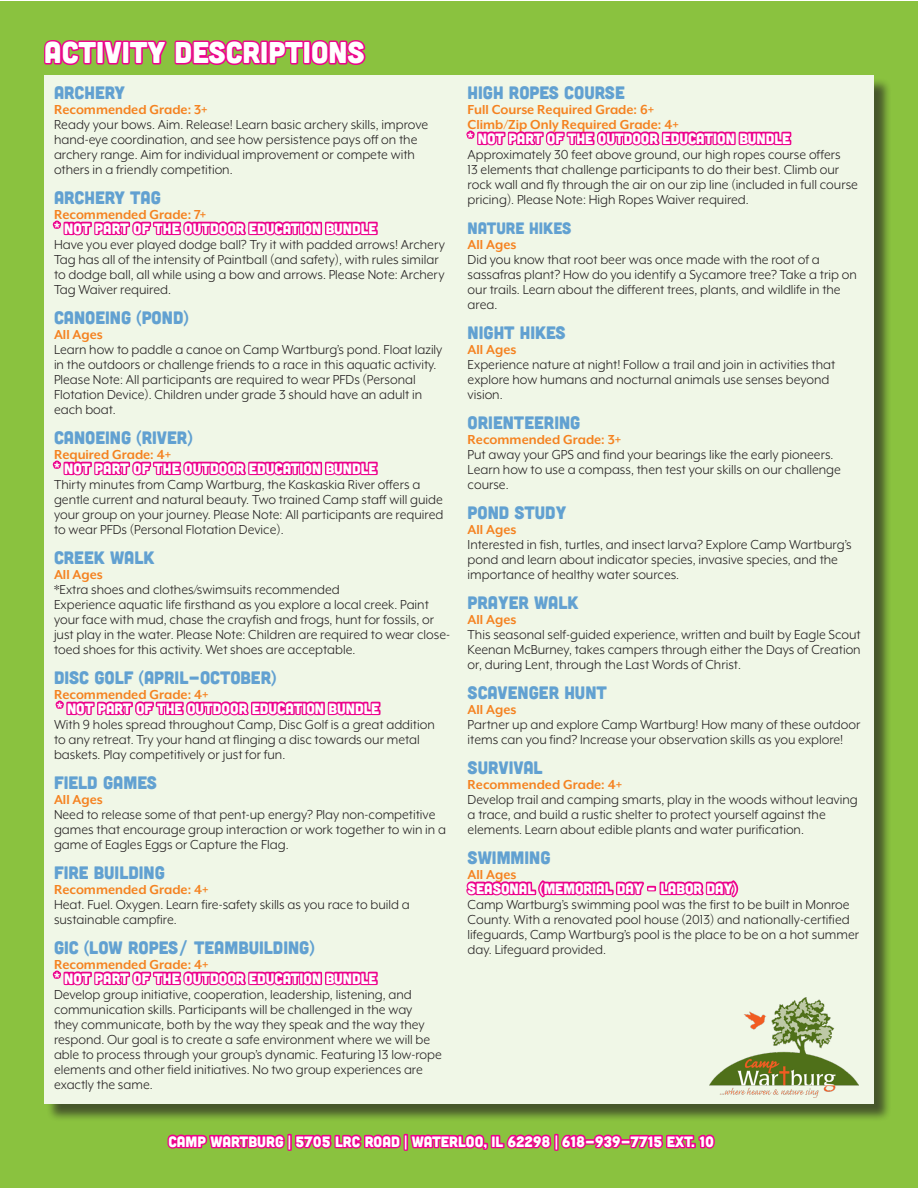
<style>
.page{position:relative;width:918px;height:1188px;background:#fff}
.page>*{position:absolute;margin:0;border:0;box-sizing:border-box;transform-origin:0 0}
.Slogan_1{font:30px "Cubano";color:#fff}
.t1{font:18px "Cubano";color:#62a1d1}
.t2{font:16.5px "Cubano";color:#62a1d1}
.t3{font:15px/15px "Mr Eaves XL Mod OT";color:#231f20}
.t4{font:700 15px "Mr Eaves XL Mod OT";color:#f58220}
.Slogan_1-2{font:15px "Cubano";color:#fff}
</style>
<div class="page">
<div style="left:1px;top:1px;width:917px;height:1186px;background:#8ac23f"></div>
<div style="left:46px;top:78px;width:846px;height:1044px;background:#231f20;opacity:.75"></div>
<div style="left:44px;top:76px;width:830px;height:1028px;background:#f0f7e7"></div>
<svg style="left:44px;top:40px;width:55px;height:36px"></svg>
<div style="left:96px;top:41px;width:8px;height:24px;border:3px solid #ed028c"></div>
<svg style="left:105px;top:40px;width:262px;height:36px"></svg>
<svg style="left:52px;top:220px;width:326px;height:16px"></svg>
<svg style="left:52px;top:460px;width:326px;height:16px"></svg>
<svg style="left:55px;top:700px;width:326px;height:16px"></svg>
<svg style="left:52px;top:970px;width:326px;height:16px"></svg>
<svg style="left:466px;top:130px;width:326px;height:16px"></svg>
<svg style="left:466px;top:880px;width:179px;height:18px"></svg>
<div style="left:647px;top:886px;width:9px;height:5px;border:3px solid #ed028c"></div>
<svg style="left:659px;top:880px;width:80px;height:18px"></svg>
<svg style="left:166px;top:1104px;width:121px;height:45px"></svg>
<div style="left:287px;top:1134px;width:5px;height:17px;border:3px solid #ed028c"></div>
<svg style="left:293px;top:1104px;width:109px;height:45px"></svg>
<div style="left:404px;top:1134px;width:4px;height:17px;border:3px solid #ed028c"></div>
<svg style="left:408px;top:1104px;width:145px;height:46px"></svg>
<div style="left:554px;top:1134px;width:5px;height:17px;border:3px solid #ed028c"></div>
<svg style="left:561px;top:1134px;width:154px;height:15px"></svg>
<img style="left:709px;top:998px;width:150px;height:99px">
<p class="Slogan_1" style="left:44px;top:33px;width:322px">ACTIVITY DESCRIPTIONS</p>
<p class="t1" style="left:54px;top:81px;width:72px">ARCHERY</p>
<p class="t4" style="left:54px;top:102px;width:155px">Recommended Grade: 3+</p>
<p class="t3" style="left:54px;top:117px;width:376px">Ready your bows. Aim. Release! Learn basic archery skills, improve hand-eye coordination, and see how persistence pays off on the archery range. Aim for individual improvement or compete with others in a friendly competition.</p>
<p class="t1" style="left:54px;top:186px;width:108px">ARCHERY TAG</p>
<p class="t4" style="left:54px;top:207px;width:154px">Recommended Grade: 7+</p>
<p class="Slogan_1-2" style="left:54px;top:219px;width:324px">* NOT PART OF THE OUTDOOR EDUCATION BUNDLE</p>
<p class="t3" style="left:54px;top:237px;width:392px">Have you ever played dodge ball? Try it with padded arrows! Archery Tag has all of the intensity of Paintball (and safety), with rules similar to dodge ball, all while using a bow and arrows. Please Note: Archery Tag Waiver required.</p>
<p class="t1" style="left:54px;top:306px;width:136px">CANOEING (POND)</p>
<p class="t4" style="left:54px;top:327px;width:50px">All Ages</p>
<p class="t3" style="left:54px;top:342px;width:390px">Learn how to paddle a canoe on Camp Wartburg’s pond. Float lazily in the outdoors or challenge friends to a race in this aquatic activity.<br>Please Note: All participants are required to wear PFDs (Personal Flotation Device). Children under grade 3 should have an adult in each boat.</p>
<p class="t1" style="left:54px;top:426px;width:140px">CANOEING (RIVER)</p>
<p class="t4" style="left:54px;top:447px;width:119px">Required Grade: 4+</p>
<p class="Slogan_1-2" style="left:54px;top:459px;width:324px">* NOT PART OF THE OUTDOOR EDUCATION BUNDLE</p>
<p class="t3" style="left:54px;top:477px;width:391px">Thirty minutes from Camp Wartburg, the Kaskaskia River offers a gentle current and natural beauty. Two trained Camp staff will guide your group on your journey. Please Note: All participants are required to wear PFDs (Personal Flotation Device).</p>
<p class="t1" style="left:54px;top:546px;width:102px">CREEK WALK</p>
<p class="t4" style="left:54px;top:567px;width:50px">All Ages</p>
<p class="t3" style="left:54px;top:582px;width:287px">*Extra shoes and clothes/swimsuits recommended</p>
<p class="t3" style="left:54px;top:597px;width:398px">Experience aquatic life firsthand as you explore a local creek. Paint your face with mud, chase the crayfish and frogs, hunt for fossils, or just play in the water. Please Note: Children are required to wear close&shy;toed shoes for this activity. Wet shoes are acceptable.</p>
<p class="t1" style="left:54px;top:666px;width:224px">DISC GOLF (APRIL-OCTOBER)</p>
<p class="t4" style="left:54px;top:687px;width:156px">Recommended Grade: 4+</p>
<p class="Slogan_1-2" style="left:57px;top:699px;width:324px">* NOT PART OF THE OUTDOOR EDUCATION BUNDLE</p>
<p class="t3" style="left:54px;top:717px;width:382px">With 9 holes spread throughout Camp, Disc Golf is a great addition to any retreat. Try your hand at flinging a disc towards our metal baskets. Play competitively or just for fun.</p>
<p class="t1" style="left:54px;top:771px;width:104px">FIELD GAMES</p>
<p class="t4" style="left:54px;top:792px;width:50px">All Ages</p>
<p class="t3" style="left:54px;top:807px;width:394px">Need to release some of that pent-up energy? Play non-competitive games that encourage group interaction or work together to win in a game of Eagles Eggs or Capture the Flag.</p>
<p class="t1" style="left:54px;top:861px;width:112px">FIRE BUILDING</p>
<p class="t4" style="left:54px;top:882px;width:156px">Recommended Grade: 4+</p>
<p class="t3" style="left:54px;top:897px;width:357px">Heat. Fuel. Oxygen. Learn fire-safety skills as you race to build a sustainable campfire.</p>
<p class="t1" style="left:54px;top:936px;width:262px">GIC (LOW ROPES/ TEAMBUILDING)</p>
<p class="t4" style="left:54px;top:957px;width:156px">Recommended Grade: 4+</p>
<p class="Slogan_1-2" style="left:54px;top:969px;width:324px">* NOT PART OF THE OUTDOOR EDUCATION BUNDLE</p>
<p class="t3" style="left:54px;top:987px;width:389px">Develop group initiative, cooperation, leadership, listening, and communication skills. Participants will be challenged in the way<br>they communicate, both by the way they speak and the way they respond. Our goal is to create a safe environment where we will be able to process through your group’s dynamic. Featuring 13 low-rope elements and other field initiatives. No two group experiences are exactly the same.</p>
<p class="t1" style="left:468px;top:81px;width:159px">HIGH ROPES COURSE</p>
<p class="t4" style="left:468px;top:102px;width:188px">Full Course Required Grade: 6+</p>
<p class="t4" style="left:468px;top:117px;width:213px">Climb/Zip Only Required Grade: 4+</p>
<p class="Slogan_1-2" style="left:468px;top:129px;width:324px">* NOT PART OF THE OUTDOOR EDUCATION BUNDLE</p>
<p class="t3" style="left:468px;top:147px;width:392px">Approximately 30 feet above ground, our high ropes course offers<br>13 elements that challenge participants to do their best. Climb our rock wall and fly through the air on our zip line (included in full course pricing). Please Note: High Ropes Waiver required.</p>
<p class="t2" style="left:468px;top:217px;width:105px">NATURE HIKES</p>
<p class="t4" style="left:468px;top:237px;width:50px">All Ages</p>
<p class="t3" style="left:468px;top:252px;width:391px">Did you know that root beer was once made with the root of a sassafras plant? How do you identify a Sycamore tree? Take a trip on our trails. Learn about the different trees, plants, and wildlife in the area.</p>
<p class="t1" style="left:468px;top:321px;width:100px">NIGHT HIKES</p>
<p class="t4" style="left:468px;top:342px;width:50px">All Ages</p>
<p class="t3" style="left:468px;top:357px;width:369px">Experience nature at night! Follow a trail and join in activities that explore how humans and nocturnal animals use senses beyond vision.</p>
<p class="t1" style="left:468px;top:411px;width:114px">ORIENTEERING</p>
<p class="t4" style="left:468px;top:432px;width:155px">Recommended Grade: 3+</p>
<p class="t3" style="left:468px;top:447px;width:375px">Put away your GPS and find your bearings like the early pioneers.<br>Learn how to use a compass, then test your skills on our challenge course.</p>
<p class="t1" style="left:468px;top:501px;width:100px">POND STUDY</p>
<p class="t4" style="left:468px;top:522px;width:50px">All Ages</p>
<p class="t3" style="left:468px;top:537px;width:385px">Interested in fish, turtles, and insect larva? Explore Camp Wartburg’s pond and learn about indicator species, invasive species, and the importance of healthy water sources.</p>
<p class="t1" style="left:468px;top:591px;width:112px">PRAYER WALK</p>
<p class="t4" style="left:468px;top:612px;width:50px">All Ages</p>
<p class="t3" style="left:468px;top:627px;width:395px;text-align:justify">This seasonal self-guided experience, written and built by Eagle Scout Keenan McBurney, takes campers through either the Days of Creation or, during Lent, through the Last Words of Christ.</p>
<p class="t1" style="left:468px;top:681px;width:141px">SCAVENGER HUNT</p>
<p class="t4" style="left:468px;top:702px;width:50px">All Ages</p>
<p class="t3" style="left:468px;top:717px;width:394px">Partner up and explore Camp Wartburg! How many of these outdoor items can you find? Increase your observation skills as you explore!</p>
<p class="t1" style="left:468px;top:756px;width:77px">SURVIVAL</p>
<p class="t4" style="left:468px;top:777px;width:156px">Recommended Grade: 4+</p>
<p class="t3" style="left:468px;top:792px;width:392px">Develop trail and camping smarts, play in the woods without leaving a trace, and build a rustic shelter to protect yourself against the elements. Learn about edible plants and water purification.</p>
<p class="t1" style="left:468px;top:846px;width:85px">SWIMMING</p>
<p class="t4" style="left:468px;top:867px;width:50px">All Ages</p>
<p class="Slogan_1-2" style="left:468px;top:879px;width:271px">SEASONAL (MEMORIAL DAY – LABOR DAY)</p>
<p class="t3" style="left:468px;top:897px;width:393px">Camp Wartburg’s swimming pool was the first to be built in Monroe County. With a renovated pool house (2013) and nationally-certified lifeguards, Camp Wartburg’s pool is the place to be on a hot summer day. Lifeguard provided.</p>
<p class="Slogan_1-2" style="left:168px;top:1132px;width:547px">CAMP WARTBURG | 5705 LRC ROAD | WATERLOO, IL 62298 | 618-939-7715 EXT. 10</p>
</div>
